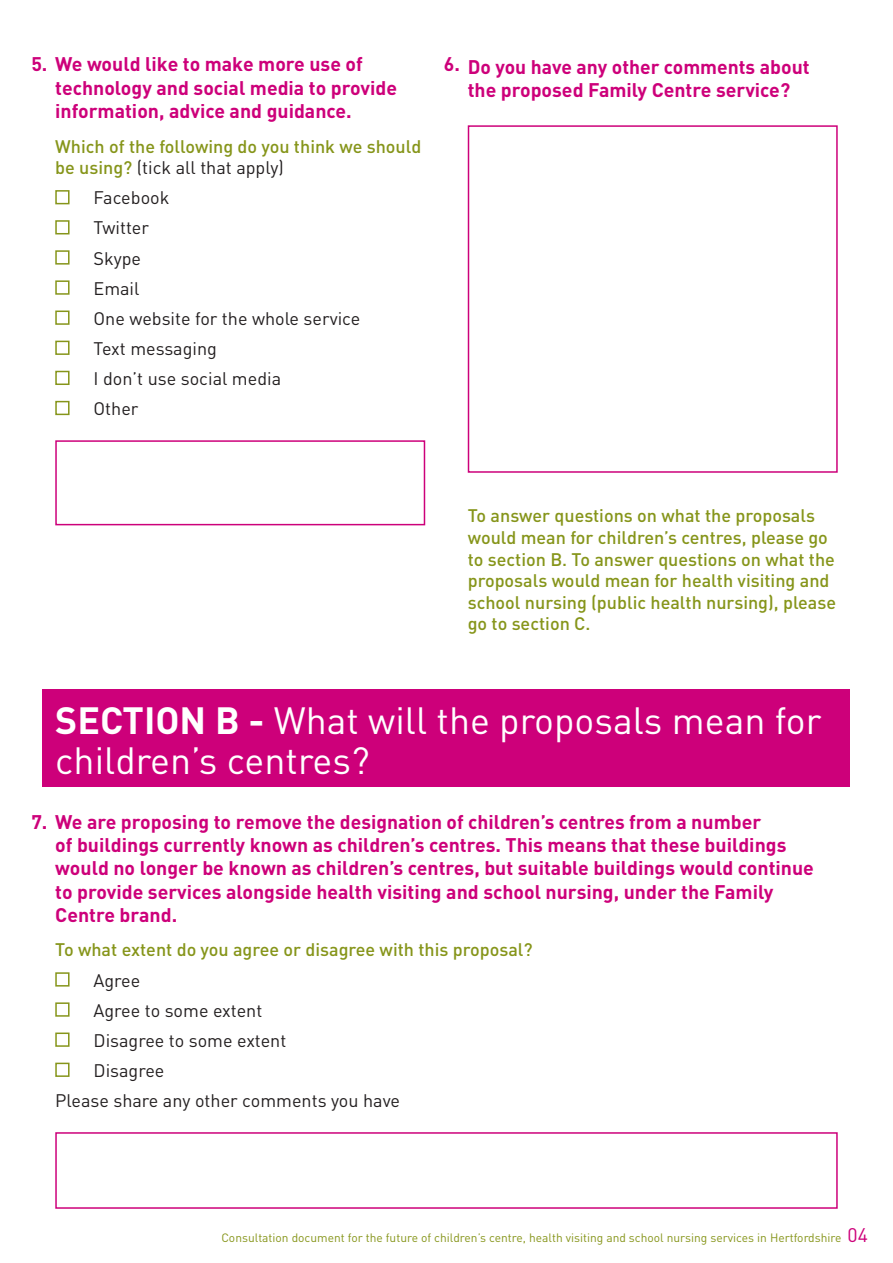
<style>
.page{position:relative;width:893px;height:1263px;background:#fff}
.page>*{position:absolute;margin:0;border:0;box-sizing:border-box;transform-origin:0 0}
.t1{font:37.5px/40.5px "DIN";color:#fff}
.sw_question{font:700 19.5px/23.4px "DIN";color:#cd007a}
.sw_medium_text{font:500 18px/21.6px "DIN";color:#86951a}
.sw_tick_box{font:18px "DIN";color:#231f20}
.t2{font:12px "DIN";color:#86951a}
.s1{font-weight:400;color:#231f20}
.s2{font-weight:700}
.s3{font-size:19.5px;color:#cd007a}
</style>
<div class="page">
<div style="left:55px;top:190px;width:15px;height:14px;background:#fff;border:2px solid #86951a"></div>
<div style="left:55px;top:220px;width:15px;height:14px;background:#fff;border:2px solid #86951a"></div>
<div style="left:55px;top:250px;width:15px;height:15px;background:#fff;border:2px solid #86951a"></div>
<div style="left:55px;top:280px;width:15px;height:15px;background:#fff;border:2px solid #86951a"></div>
<div style="left:55px;top:311px;width:15px;height:14px;background:#fff;border:2px solid #86951a"></div>
<div style="left:55px;top:341px;width:15px;height:14px;background:#fff;border:2px solid #86951a"></div>
<div style="left:55px;top:371px;width:15px;height:14px;background:#fff;border:2px solid #86951a"></div>
<div style="left:55px;top:401px;width:15px;height:14px;background:#fff;border:2px solid #86951a"></div>
<div style="left:55px;top:440px;width:370px;height:85px;border:2px solid #cd007a"></div>
<div style="left:43px;top:689px;width:807px;height:98px;background:#cd007a"></div>
<div style="left:55px;top:972px;width:15px;height:14px;background:#fff;border:2px solid #86951a"></div>
<div style="left:55px;top:1002px;width:15px;height:15px;background:#fff;border:2px solid #86951a"></div>
<div style="left:55px;top:1032px;width:15px;height:15px;background:#fff;border:2px solid #86951a"></div>
<div style="left:55px;top:1063px;width:15px;height:14px;background:#fff;border:2px solid #86951a"></div>
<div style="left:55px;top:1132px;width:783px;height:77px;border:2px solid #cd007a"></div>
<div style="left:468px;top:125px;width:370px;height:348px;border:2px solid #cd007a"></div>
<p class="sw_question" style="left:55px;top:52px;width:343px;text-indent:-24px">5. We would like to make more use of technology and social media to provide information, advice and guidance.</p>
<p class="sw_medium_text" style="left:55px;top:135px;width:368px">Which of the following do you think we should be using? <span class="s1">(tick all that apply)</span></p>
<p class="sw_tick_box" style="left:94px;top:187px;width:77px">Facebook</p>
<p class="sw_tick_box" style="left:94px;top:217px;width:57px">Twitter</p>
<p class="sw_tick_box" style="left:94px;top:247px;width:49px">Skype</p>
<p class="sw_tick_box" style="left:94px;top:277px;width:47px">Email</p>
<p class="sw_tick_box" style="left:94px;top:307px;width:268px">One website for the whole service</p>
<p class="sw_tick_box" style="left:94px;top:337px;width:125px">Text messaging</p>
<p class="sw_tick_box" style="left:94px;top:367px;width:189px">I don’t use social media</p>
<p class="sw_tick_box" style="left:94px;top:397px;width:46px">Other</p>
<p class="sw_question" style="left:444px;top:52px;width:18px">6.</p>
<p class="sw_question" style="left:468px;top:54px;width:344px">Do you have any other comments about the proposed Family Centre service?</p>
<p class="sw_medium_text" style="left:468px;top:504px;width:370px">To answer questions on what the proposals would mean for children’s centres, please go to section B. To answer questions on what the proposals would mean for health visiting and school nursing (public health nursing), please go to section C.</p>
<p class="t1" style="left:55px;top:699px;width:768px"><span class="s2">SECTION B -</span> What will the proposals mean for children’s centres?</p>
<p class="sw_question" style="left:31px;top:809px;width:731px">7. We are proposing to remove the designation of children’s centres from a number</p>
<p class="sw_question" style="left:55px;top:832px;width:760px">of buildings currently known as children’s centres. This means that these buildings would no longer be known as children’s centres, but suitable buildings would continue to provide services alongside health visiting and school nursing, under the Family Centre brand.</p>
<p class="sw_medium_text" style="left:55px;top:938px;width:479px">To what extent do you agree or disagree with this proposal?</p>
<p class="sw_tick_box" style="left:94px;top:969px;width:48px">Agree</p>
<p class="sw_tick_box" style="left:94px;top:999px;width:170px">Agree to some extent</p>
<p class="sw_tick_box" style="left:94px;top:1029px;width:194px">Disagree to some extent</p>
<p class="sw_tick_box" style="left:94px;top:1059px;width:72px">Disagree</p>
<p class="sw_tick_box" style="left:55px;top:1089px;width:346px">Please share any other comments you have</p>
<p class="t2" style="left:221px;top:1230px;width:648px">Consultation document for the future of children’s centre, health visiting and school nursing services in Hertfordshire <span class="s3">04</span></p>
</div>
